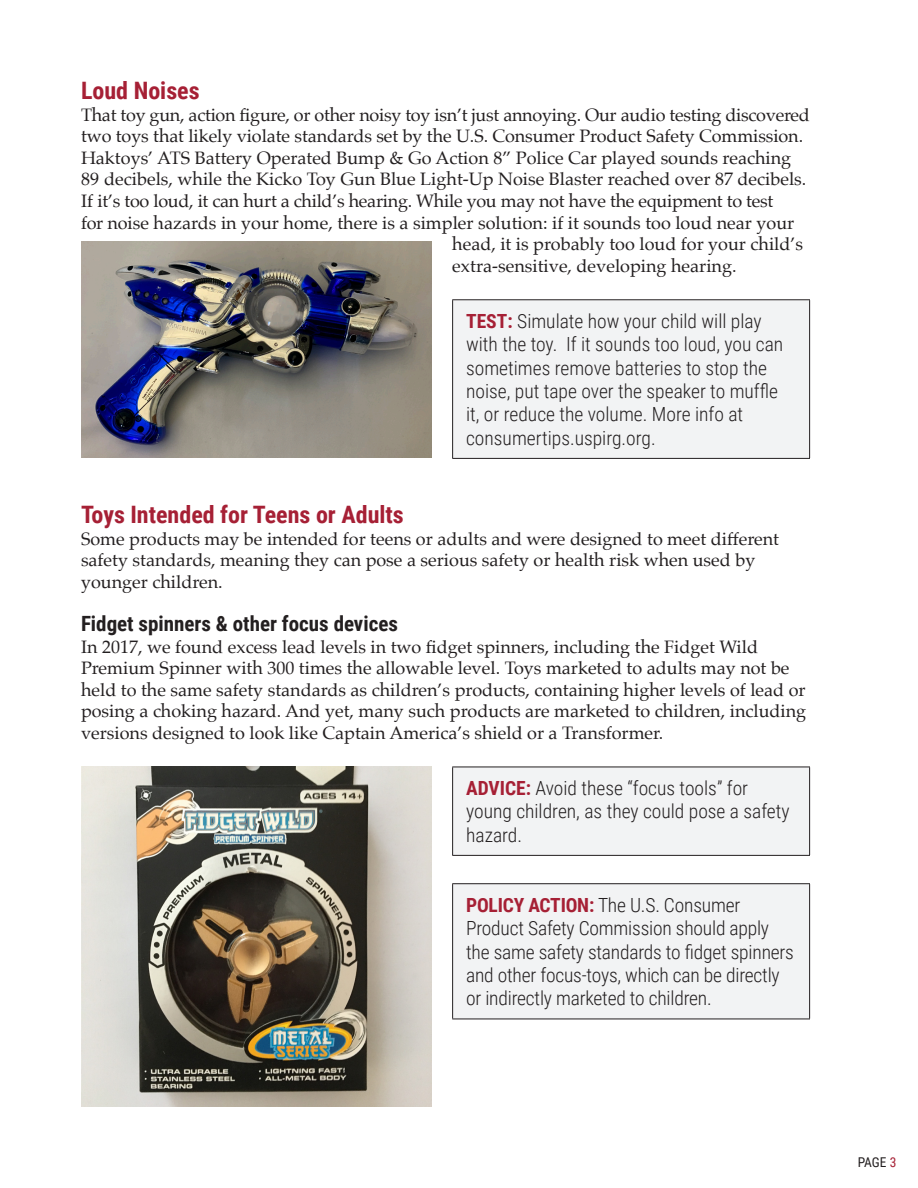
<style>
.page{position:relative;width:918px;height:1188px;background:#fff}
.page>*{position:absolute;margin:0;border:0;box-sizing:border-box;transform-origin:0 0}
.t1{font:700 24px "Roboto Condensed";color:#a62035}
.t2{font:700 21px "Roboto Condensed";color:#231f20}
.t3{font:300 19.5px/23.4px "Roboto Condensed";color:#231f20}
.t4{font:18px/21.6px "Palatino";color:#231f20}
.t5{font:13.5px "Roboto Condensed";color:#231f20}
.s1{font-weight:700;color:#a62035}
.s2{color:#a62035}
</style>
<div class="page">
<div style="left:453px;top:300px;width:357px;height:158px;background:#f2f3f4"></div>
<hr style="left:452px;top:299px;width:358px;height:1px;background:#231f20">
<hr style="left:452px;top:300px;width:1px;height:158px;background:#231f20">
<hr style="left:809px;top:300px;width:1px;height:158px;background:#231f20">
<hr style="left:452px;top:458px;width:358px;height:1px;background:#231f20">
<div style="left:453px;top:767px;width:357px;height:88px;background:#f2f3f4"></div>
<hr style="left:452px;top:767px;width:358px;height:1px;background:#231f20">
<hr style="left:452px;top:767px;width:1px;height:88px;background:#231f20">
<hr style="left:809px;top:767px;width:1px;height:88px;background:#231f20">
<hr style="left:452px;top:855px;width:358px;height:1px;background:#231f20">
<div style="left:453px;top:884px;width:357px;height:135px;background:#f2f3f4"></div>
<hr style="left:452px;top:883px;width:358px;height:1px;background:#231f20">
<hr style="left:452px;top:884px;width:1px;height:135px;background:#231f20">
<hr style="left:809px;top:884px;width:1px;height:135px;background:#231f20">
<hr style="left:452px;top:1019px;width:358px;height:1px;background:#231f20">
<img style="left:81px;top:242px;width:351px;height:216px">
<img style="left:81px;top:767px;width:351px;height:340px">
<h1 class="t1" style="left:81px;top:74px;width:120px">Loud Noises</h1>
<p class="t4" style="left:81px;top:104px;width:730px">That toy gun, action figure, or other noisy toy isn’t just annoying. Our audio testing discovered</p>
<p class="t4" style="left:81px;top:125px;width:724px">two toys that likely violate standards set by the U.S. Consumer Product Safety Commission.</p>
<p class="t4" style="left:81px;top:147px;width:712px">Haktoys’ ATS Battery Operated Bump &amp; Go Action 8” Police Car played sounds reaching</p>
<p class="t4" style="left:81px;top:168px;width:727px">89 decibels, while the Kicko Toy Gun Blue Light-Up Noise Blaster reached over 87 decibels.</p>
<p class="t4" style="left:81px;top:190px;width:694px">If it’s too loud, it can hurt a child’s hearing. While you may not have the equipment to test</p>
<p class="t4" style="left:81px;top:212px;width:715px">for noise hazards in your home, there is a simpler solution: if it sounds too loud near your</p>
<p class="t4" style="left:452px;top:233px;width:352px">head, it is probably too loud for your child’s</p>
<p class="t4" style="left:452px;top:255px;width:286px">extra-sensitive, developing hearing.</p>
<p class="t3" style="left:466px;top:309px;width:319px"><span class="s1">TEST:</span> Simulate how your child will play with the toy. If it sounds too loud, you can sometimes remove batteries to stop the noise, put tape over the speaker to muffle it, or reduce the volume. More info at consumertips.uspirg.org.</p>
<h1 class="t1" style="left:81px;top:498px;width:324px">Toys Intended for Teens or Adults</h1>
<p class="t4" style="left:81px;top:528px;width:700px">Some products may be intended for teens or adults and were designed to meet different safety standards, meaning they can pose a serious safety or health risk when used by younger children.</p>
<p class="t2" style="left:81px;top:609px;width:318px">Fidget spinners &amp; other focus devices</p>
<p class="t4" style="left:81px;top:636px;width:727px">In 2017, we found excess lead levels in two fidget spinners, including the Fidget Wild Premium Spinner with 300 times the allowable level. Toys marketed to adults may not be held to the same safety standards as children’s products, containing higher levels of lead or posing a choking hazard. And yet, many such products are marketed to children, including versions designed to look like Captain America’s shield or a Transformer.</p>
<p class="t3" style="left:466px;top:776px;width:325px"><span class="s1">ADVICE:</span> Avoid these “focus tools” for young children, as they could pose a safety hazard.</p>
<p class="t3" style="left:466px;top:892px;width:329px"><span class="s1">POLICY ACTION:</span> The U.S. Consumer Product Safety Commission should apply the same safety standards to fidget spinners and other focus-toys, which can be directly or indirectly marketed to children.</p>
<p class="t5" style="left:858px;top:1153px;width:40px">PAGE <span class="s2">3</span></p>
</div>
